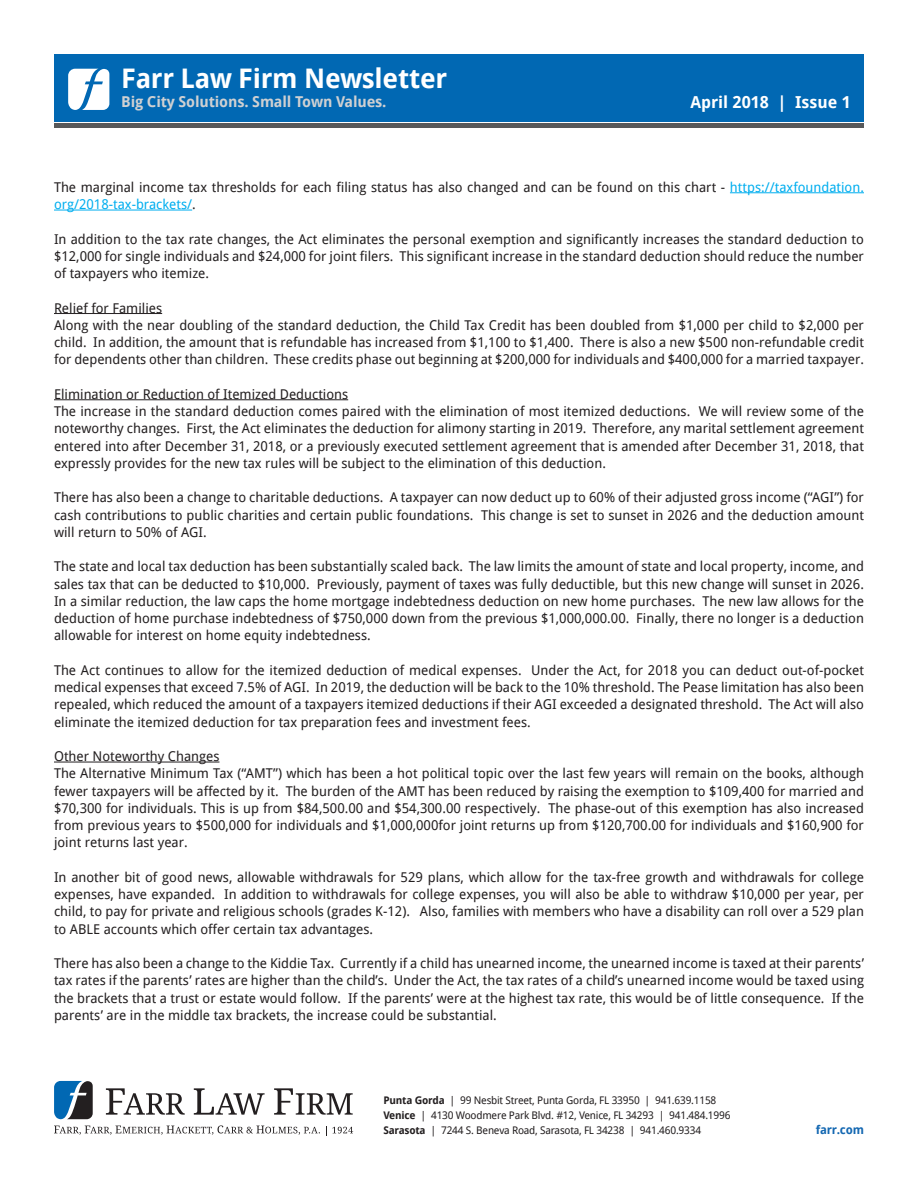
<style>
.page{position:relative;width:918px;height:1188px;background:#fff}
.page>*{position:absolute;margin:0;border:0;box-sizing:border-box;transform-origin:0 0}
.t1{font:700 27px "Droid Sans Pro";letter-spacing:-.01em;color:#fff}
.t2{font:700 16.5px "Droid Sans Pro";color:#fff}
.t3{font:700 15px "Droid Sans Pro";letter-spacing:-.01em;color:#cfd0d2}
.t4{font:13.5px/17.2px "Droid Sans Pro";color:#231f20;text-align:justify}
.t5{font:700 12px "Droid Sans Pro";letter-spacing:-.02em;color:#1468b2}
.t6{font:10.5px/15px "Droid Sans Pro";letter-spacing:-.02em;color:#231f20}
.s1{color:#00aeef}
.s2{font-weight:700}
</style>
<div class="page">
<div style="left:54px;top:54px;width:810px;height:68px;background:#0168b3"></div>
<div style="left:54px;top:123px;width:810px;height:5px;background:#57585a"></div>
<svg style="left:68px;top:69px;width:41px;height:41px;background:#d6e7f2"></svg>
<hr style="left:730px;top:192px;width:134px;height:1px;background:#00aeef">
<hr style="left:54px;top:210px;width:138px;height:1px;background:#00aeef">
<hr style="left:54px;top:313px;width:108px;height:1px;background:#231f20">
<hr style="left:54px;top:399px;width:294px;height:1px;background:#231f20">
<hr style="left:54px;top:762px;width:165px;height:1px;background:#231f20">
<svg style="left:106px;top:1088px;width:79px;height:27px"></svg>
<svg style="left:194px;top:1088px;width:71px;height:27px"></svg>
<svg style="left:274px;top:1088px;width:79px;height:27px"></svg>
<svg style="left:54px;top:1125px;width:266px;height:10px"></svg>
<svg style="left:326px;top:1126px;width:27px;height:10px"></svg>
<svg style="left:54px;top:1081px;width:39px;height:38px"></svg>
<h1 class="t1" style="left:121px;top:59px;width:328px">Farr Law Firm Newsletter</h1>
<p class="t3" style="left:121px;top:91px;width:267px">Big City Solutions. Small Town Values.</p>
<p class="t2" style="left:690px;top:91px;width:162px">April 2018 | Issue 1</p>
<p class="t4" style="left:54px;top:178px;width:812px">The marginal income tax thresholds for each filing status has also changed and can be found on this chart - <span class="s1">https://taxfoundation. org/2018-tax-brackets/</span>.</p>
<p class="t4" style="left:54px;top:230px;width:812px">In addition to the tax rate changes, the Act eliminates the personal exemption and significantly increases the standard deduction to $12,000 for single individuals and $24,000 for joint filers. This significant increase in the standard deduction should reduce the number of taxpayers who itemize.</p>
<p class="t4" style="left:54px;top:299px;width:812px;text-align:left">Relief for Families<br>Along with the near doubling of the standard deduction, the Child Tax Credit has been doubled from $1,000 per child to $2,000 per child. In addition, the amount that is refundable has increased from $1,100 to $1,400. There is also a new $500 non-refundable credit for dependents other than children. These credits phase out beginning at $200,000 for individuals and $400,000 for a married taxpayer.</p>
<p class="t4" style="left:54px;top:385px;width:812px;text-align:left">Elimination or Reduction of Itemized Deductions<br>The increase in the standard deduction comes paired with the elimination of most itemized deductions. We will review some of the noteworthy changes. First, the Act eliminates the deduction for alimony starting in 2019. Therefore, any marital settlement agreement entered into after December 31, 2018, or a previously executed settlement agreement that is amended after December 31, 2018, that expressly provides for the new tax rules will be subject to the elimination of this deduction.</p>
<p class="t4" style="left:54px;top:488px;width:812px">There has also been a change to charitable deductions. A taxpayer can now deduct up to 60% of their adjusted gross income (“AGI”) for cash contributions to public charities and certain public foundations. This change is set to sunset in 2026 and the deduction amount will return to 50% of AGI.</p>
<p class="t4" style="left:54px;top:557px;width:812px">The state and local tax deduction has been substantially scaled back. The law limits the amount of state and local property, income, and sales tax that can be deducted to $10,000. Previously, payment of taxes was fully deductible, but this new change will sunset in 2026.<br>In a similar reduction, the law caps the home mortgage indebtedness deduction on new home purchases. The new law allows for the deduction of home purchase indebtedness of $750,000 down from the previous $1,000,000.00. Finally, there no longer is a deduction allowable for interest on home equity indebtedness.</p>
<p class="t4" style="left:54px;top:661px;width:812px">The Act continues to allow for the itemized deduction of medical expenses. Under the Act, for 2018 you can deduct out-of-pocket medical expenses that exceed 7.5% of AGI. In 2019, the deduction will be back to the 10% threshold. The Pease limitation has also been repealed, which reduced the amount of a taxpayers itemized deductions if their AGI exceeded a designated threshold. The Act will also eliminate the itemized deduction for tax preparation fees and investment fees.</p>
<p class="t4" style="left:54px;top:747px;width:812px;text-align:left">Other Noteworthy Changes<br>The Alternative Minimum Tax (“AMT”) which has been a hot political topic over the last few years will remain on the books, although fewer taxpayers will be affected by it. The burden of the AMT has been reduced by raising the exemption to $109,400 for married and $70,300 for individuals. This is up from $84,500.00 and $54,300.00 respectively. The phase-out of this exemption has also increased from previous years to $500,000 for individuals and $1,000,000for joint returns up from $120,700.00 for individuals and $160,900 for joint returns last year.</p>
<p class="t4" style="left:54px;top:868px;width:812px">In another bit of good news, allowable withdrawals for 529 plans, which allow for the tax-free growth and withdrawals for college expenses, have expanded. In addition to withdrawals for college expenses, you will also be able to withdraw $10,000 per year, per child, to pay for private and religious schools (grades K-12). Also, families with members who have a disability can roll over a 529 plan to ABLE accounts which offer certain tax advantages.</p>
<p class="t4" style="left:54px;top:954px;width:812px">There has also been a change to the Kiddie Tax. Currently if a child has unearned income, the unearned income is taxed at their parents’ tax rates if the parents’ rates are higher than the child’s. Under the Act, the tax rates of a child’s unearned income would be taxed using the brackets that a trust or estate would follow. If the parents’ were at the highest tax rate, this would be of little consequence. If the parents’ are in the middle tax brackets, the increase could be substantial.</p>
<p class="t6" style="left:383px;top:1093px;width:349px"><span class="s2">Punta Gorda</span> | 99 Nesbit Street, Punta Gorda, FL 33950 | 941.639.1158<br><span class="s2">Venice</span> | 4130 Woodmere Park Blvd. #12, Venice, FL 34293 | 941.484.1996<br><span class="s2">Sarasota</span> | 7244 S. Beneva Road, Sarasota, FL 34238 | 941.460.9334</p>
<p class="t5" style="left:816px;top:1122px;width:50px">farr.com</p>
</div>
